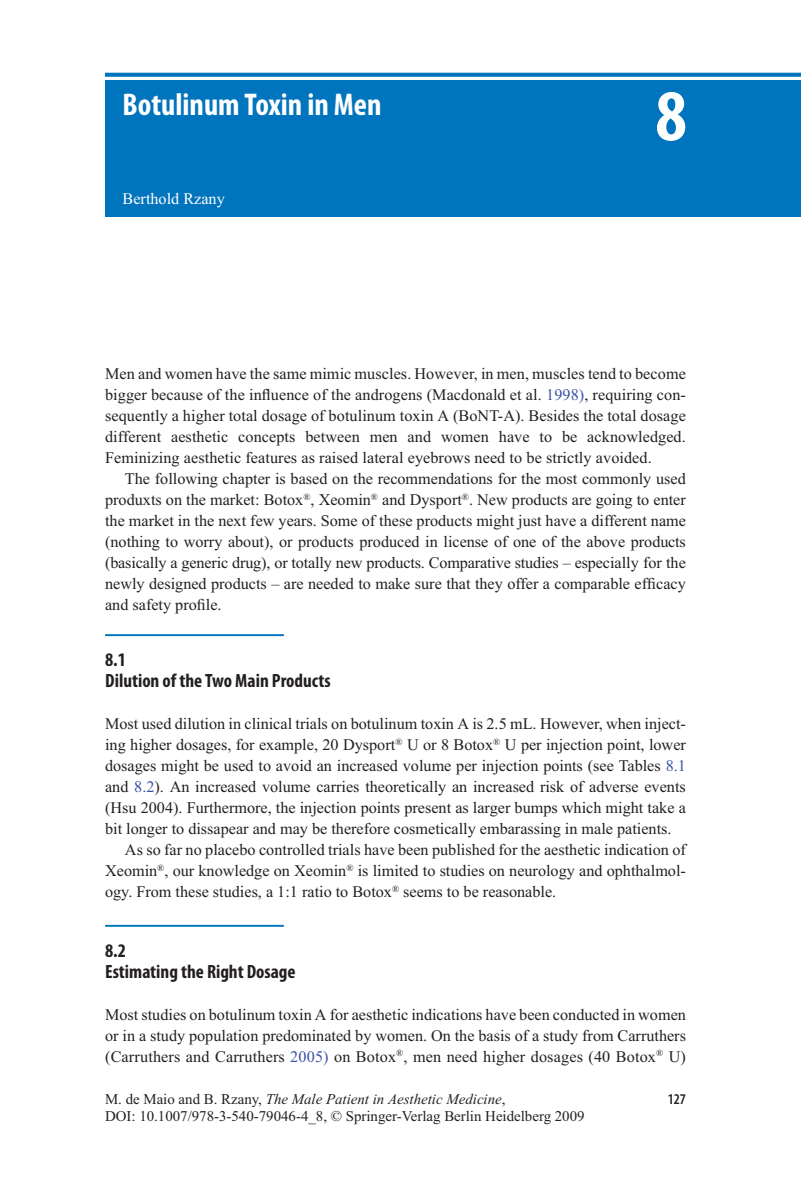
<style>
.page{position:relative;width:801px;height:1198px;background:#fff}
.page>*{position:absolute;margin:0;border:0;box-sizing:border-box;transform-origin:0 0}
.t1{font:700 condensed 73.5px "Myriad Pro";color:#fff}
.t2{font:700 condensed 31.5px "Myriad Pro";color:#fff}
.t3{font:700 condensed 19.25px/21px "Myriad Pro";color:#231f20}
.t4{font:16.1px/21px "Times New Roman";color:#231f20;text-align:justify}
.t5{font:16.1px "Times New Roman";color:#fff}
.t6{font:14.88px/17.5px "Times New Roman";color:#231f20}
.t7{font:600 condensed 14.88px "Myriad Pro";color:#231f20}
.s1{color:#3952a4}
.s2{font-style:italic}
</style>
<div class="page">
<svg style="left:105px;top:73px;width:695px;height:4px;fill:#0074bc"></svg>
<hr style="left:105px;top:634px;width:179px;height:2px;background:#0074bc">
<hr style="left:105px;top:924px;width:179px;height:2px;background:#0074bc">
<div style="left:105px;top:80px;width:695px;height:136px;background:#0074bc"></div>
<p class="t2" style="left:123px;top:87px;width:260px">Botulinum Toxin in Men</p>
<p class="t5" style="left:123px;top:188px;width:104px">Berthold Rzany</p>
<p class="t1" style="left:655px;top:75px;width:33px">8</p>
<p class="t4" style="left:105px;top:362px;width:582px">Men and women have the same mimic muscles. However, in men, muscles tend to become</p>
<p class="t4" style="left:105px;top:383px;width:582px">bigger because of the influence of the androgens (Macdonald et al. <span class="s1">1998)</span>, requiring con-</p>
<p class="t4" style="left:105px;top:404px;width:582px">sequently a higher total dosage of botulinum toxin A (BoNT-A). Besides the total dosage</p>
<p class="t4" style="left:105px;top:425px;width:582px">different aesthetic concepts between men and women have to be acknowledged.</p>
<p class="t4" style="left:105px;top:446px;width:548px">Feminizing aesthetic features as raised lateral eyebrows need to be strictly avoided.</p>
<p class="t4" style="left:125px;top:467px;width:562px">The following chapter is based on the recommendations for the most commonly used</p>
<p class="t4" style="left:105px;top:488px;width:582px">produxts on the market: Botox<sup>®</sup>, Xeomin<sup>®</sup> and Dysport<sup>®</sup>. New products are going to enter</p>
<p class="t4" style="left:105px;top:509px;width:582px">the market in the next few years. Some of these products might just have a different name</p>
<p class="t4" style="left:105px;top:530px;width:582px">(nothing to worry about), or products produced in license of one of the above products</p>
<p class="t4" style="left:105px;top:551px;width:582px">(basically a generic drug), or totally new products. Comparative studies – especially for the</p>
<p class="t4" style="left:105px;top:572px;width:582px">newly designed products – are needed to make sure that they offer a comparable efficacy</p>
<p class="t4" style="left:105px;top:593px;width:118px">and safety profile.</p>
<p class="t3" style="left:105px;top:649px;width:227px">8.1<br>Dilution of the Two Main Products</p>
<p class="t4" style="left:105px;top:712px;width:582px">Most used dilution in clinical trials on botulinum toxin A is 2.5 mL. However, when inject-</p>
<p class="t4" style="left:105px;top:733px;width:582px">ing higher dosages, for example, 20 Dysport<sup>®</sup> U or 8 Botox<sup>®</sup> U per injection point, lower</p>
<p class="t4" style="left:105px;top:754px;width:582px">dosages might be used to avoid an increased volume per injection points (see Tables <span class="s1">8.1</span></p>
<p class="t4" style="left:105px;top:775px;width:582px">and <span class="s1">8.2</span>). An increased volume carries theoretically an increased risk of adverse events</p>
<p class="t4" style="left:105px;top:796px;width:582px">(Hsu 2004). Furthermore, the injection points present as larger bumps which might take a</p>
<p class="t4" style="left:105px;top:817px;width:568px">bit longer to dissapear and may be therefore cosmetically embarassing in male patients.</p>
<p class="t4" style="left:125px;top:838px;width:562px">As so far no placebo controlled trials have been published for the aesthetic indication of</p>
<p class="t4" style="left:105px;top:859px;width:582px">Xeomin<sup>®</sup>, our knowledge on Xeomin<sup>®</sup> is limited to studies on neurology and ophthalmol-</p>
<p class="t4" style="left:105px;top:880px;width:452px">ogy. From these studies, a 1:1 ratio to Botox<sup>®</sup> seems to be reasonable.</p>
<p class="t3" style="left:105px;top:940px;width:192px">8.2<br>Estimating the Right Dosage</p>
<p class="t4" style="left:105px;top:1003px;width:582px">Most studies on botulinum toxin A for aesthetic indications have been conducted in women or in a study population predominated by women. On the basis of a study from Carruthers (Carruthers and Carruthers <span class="s1">2005)</span> on Botox<sup>®</sup>, men need higher dosages (40 Botox<sup>®</sup> U)</p>
<p class="t6" style="left:105px;top:1089px;width:481px">M. de Maio and B. Rzany, <span class="s2">The Male Patient in Aesthetic Medicine</span>,<br>DOI: 10.1007/978-3-540-79046-4_8, © Springer-Verlag Berlin Heidelberg 2009</p>
<p class="t7" style="left:667px;top:1090px;width:20px">127</p>
</div>
